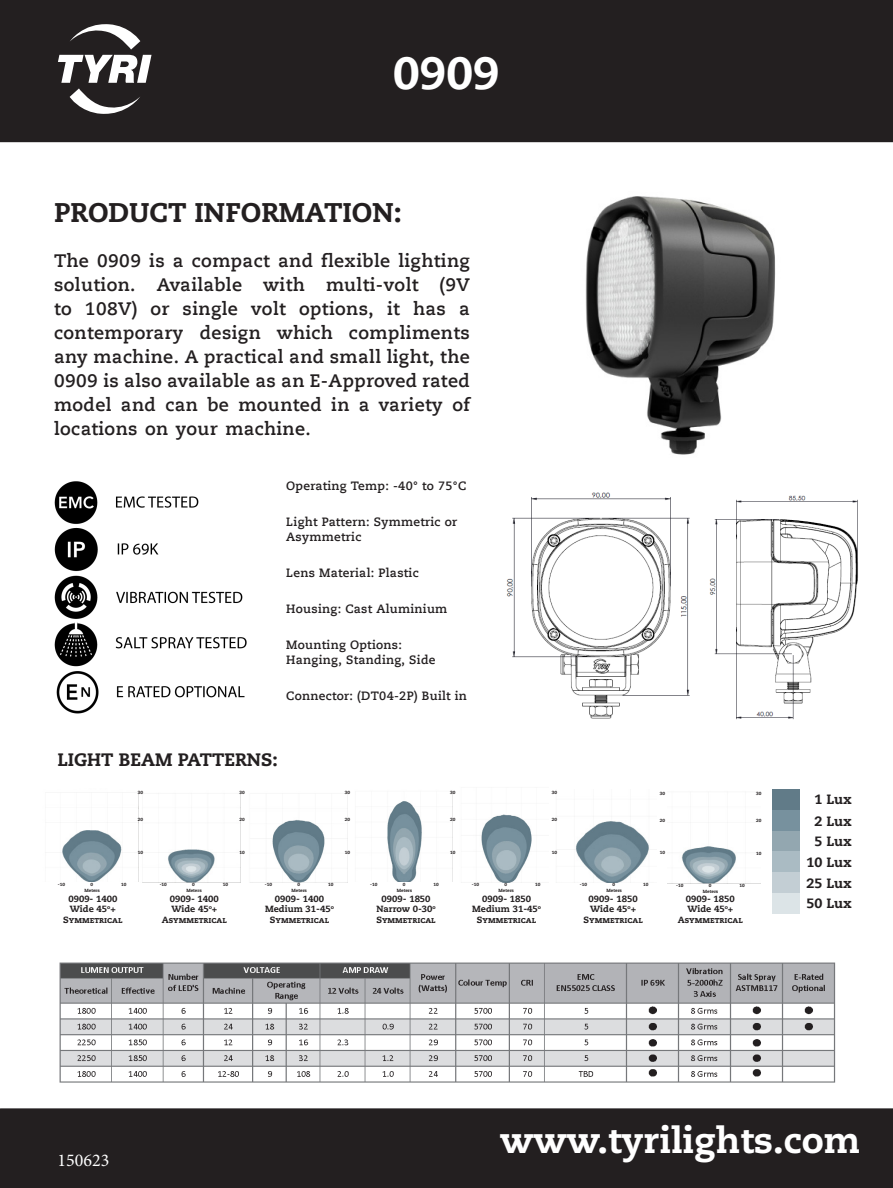
<style>
.page{position:relative;width:893px;height:1188px;background:#fff}
.page>*{position:absolute;margin:0;border:0;box-sizing:border-box;transform-origin:0 0}
.t1{font:800 45px "Caecilia LT Std";color:#fff}
.t2{font:800 36px "Caecilia LT Std";color:#fff}
.t3{font:800 27px "Caecilia LT Std";color:#231f20}
.t4{font:700 18px/24px "Caecilia LT";letter-spacing:.025em;color:#231f20;text-align:justify}
.t5{font:800 18px "Caecilia LT Std";color:#231f20}
.t6{font:18px "Minion Pro";color:#fff}
.t7{font:800 13.5px "Caecilia LT Std";color:#231f20}
.t8{font:700 12px/15px "Caecilia LT";letter-spacing:.025em;color:#231f20}
.t9{font:800 9px "Caecilia LT Std";color:#231f20}
.t10{font:800 4.5px "Caecilia LT Std";color:#231f20}
.s1{font-family:"Caecilia LT Std";font-weight:800;font-size:21px;color:#fff}
</style>
<div class="page">
<img style="left:506px;top:492px;width:184px;height:227px">
<img style="left:556px;top:816px;width:94px;height:67px">
<img style="left:667px;top:822px;width:93px;height:62px">
<img style="left:60px;top:792px;width:181px;height:91px">
<img style="left:585px;top:196px;width:191px;height:259px">
<div style="left:1px;top:1px;width:891px;height:140px;background:#231f20"></div>
<div style="left:0;top:0;width:893px;height:142px;border:2px solid #231f20"></div>
<svg style="left:58px;top:24px;width:94px;height:90px"></svg>
<img style="left:461px;top:814px;width:76px;height:69px">
<img style="left:250px;top:793px;width:98px;height:90px">
<img style="left:387px;top:801px;width:35px;height:81px">
<div style="left:0;top:1108px;width:893px;height:80px;background:#231f20"></div>
<div style="left:772px;top:789px;width:28px;height:21px;background:#617b88"></div>
<div style="left:772px;top:831px;width:28px;height:20px;background:#93a7b0"></div>
<div style="left:772px;top:872px;width:28px;height:21px;background:#c3ced4"></div>
<div style="left:772px;top:810px;width:28px;height:21px;background:#77919e"></div>
<div style="left:772px;top:851px;width:28px;height:21px;background:#aabbc3"></div>
<div style="left:772px;top:893px;width:28px;height:21px;background:#dce4e7"></div>
<img style="left:709px;top:495px;width:149px;height:225px">
<img style="left:59px;top:962px;width:777px;height:121px">
<img style="left:54px;top:481px;width:145px;height:43px">
<img style="left:54px;top:527px;width:105px;height:45px">
<img style="left:54px;top:575px;width:189px;height:44px">
<img style="left:54px;top:622px;width:193px;height:45px">
<img style="left:56px;top:671px;width:189px;height:43px">
<p class="t1" style="left:393px;top:45px;width:108px">0909</p>
<p class="t3" style="left:54px;top:196px;width:349px">PRODUCT INFORMATION:</p>
<p class="t4" style="left:54px;top:249px;width:417px">The 0909 is a compact and flexible lighting solution. Available with multi-volt (9V to 108V) or single volt options, it has a contemporary design which compliments any machine. A practical and small light, the 0909 is also available as an E-Approved rated model and can be mounted in a variety of locations on your machine. <span class="s1">mounted in a</span></p>
<p class="t8" style="left:286px;top:478px;width:181px">Operating Temp: -40° to 75°C</p>
<p class="t8" style="left:286px;top:514px;width:173px">Light Pattern: Symmetric or<br>Asymmetric</p>
<p class="t8" style="left:286px;top:565px;width:134px">Lens Material: Plastic</p>
<p class="t8" style="left:286px;top:601px;width:163px">Housing: Cast Aluminium</p>
<p class="t8" style="left:286px;top:637px;width:117px">Mounting Options:</p>
<p class="t8" style="left:286px;top:652px;width:151px">Hanging, Standing, Side</p>
<p class="t8" style="left:286px;top:688px;width:182px">Connector: (DT04-2P) Built in</p>
<p class="t5" style="left:58px;top:749px;width:222px">LIGHT BEAM PATTERNS:</p>
<p class="t10" style="left:138px;top:790px;width:7px">30</p>
<p class="t10" style="left:138px;top:817px;width:7px">20</p>
<p class="t10" style="left:138px;top:850px;width:7px">10</p>
<p class="t10" style="left:240px;top:790px;width:7px">30</p>
<p class="t10" style="left:240px;top:817px;width:7px">20</p>
<p class="t10" style="left:240px;top:850px;width:7px">10</p>
<p class="t10" style="left:345px;top:790px;width:7px">30</p>
<p class="t10" style="left:345px;top:817px;width:7px">20</p>
<p class="t10" style="left:345px;top:850px;width:7px">10</p>
<p class="t10" style="left:450px;top:790px;width:7px">30</p>
<p class="t10" style="left:450px;top:817px;width:7px">20</p>
<p class="t10" style="left:450px;top:850px;width:7px">10</p>
<p class="t10" style="left:552px;top:790px;width:7px">30</p>
<p class="t10" style="left:552px;top:817px;width:7px">20</p>
<p class="t10" style="left:552px;top:850px;width:7px">10</p>
<p class="t10" style="left:660px;top:790px;width:7px">30</p>
<p class="t10" style="left:660px;top:817px;width:7px">20</p>
<p class="t10" style="left:660px;top:850px;width:7px">10</p>
<p class="t10" style="left:756px;top:791px;width:7px">30</p>
<p class="t10" style="left:756px;top:818px;width:7px">20</p>
<p class="t10" style="left:756px;top:850px;width:7px">10</p>
<p class="t10" style="left:58px;top:882px;width:9px">-10</p>
<p class="t10" style="left:90px;top:882px;width:4px">0</p>
<p class="t10" style="left:121px;top:882px;width:7px">10</p>
<p class="t10" style="left:84px;top:887px;width:17px">Meters</p>
<p class="t10" style="left:160px;top:882px;width:9px">-10</p>
<p class="t10" style="left:192px;top:882px;width:4px">0</p>
<p class="t10" style="left:223px;top:882px;width:7px">10</p>
<p class="t10" style="left:186px;top:887px;width:17px">Meters</p>
<p class="t10" style="left:265px;top:882px;width:9px">-10</p>
<p class="t10" style="left:297px;top:882px;width:4px">0</p>
<p class="t10" style="left:328px;top:882px;width:7px">10</p>
<p class="t10" style="left:291px;top:887px;width:17px">Meters</p>
<p class="t10" style="left:370px;top:882px;width:9px">-10</p>
<p class="t10" style="left:403px;top:882px;width:4px">0</p>
<p class="t10" style="left:433px;top:882px;width:7px">10</p>
<p class="t10" style="left:397px;top:887px;width:17px">Meters</p>
<p class="t10" style="left:472px;top:882px;width:9px">-10</p>
<p class="t10" style="left:504px;top:882px;width:4px">0</p>
<p class="t10" style="left:535px;top:882px;width:7px">10</p>
<p class="t10" style="left:498px;top:887px;width:17px">Meters</p>
<p class="t10" style="left:580px;top:882px;width:9px">-10</p>
<p class="t10" style="left:612px;top:882px;width:4px">0</p>
<p class="t10" style="left:643px;top:882px;width:7px">10</p>
<p class="t10" style="left:606px;top:887px;width:17px">Meters</p>
<p class="t10" style="left:676px;top:883px;width:9px">-10</p>
<p class="t10" style="left:709px;top:883px;width:4px">0</p>
<p class="t10" style="left:739px;top:883px;width:7px">10</p>
<p class="t10" style="left:703px;top:888px;width:17px">Meters</p>
<p class="t9" style="left:68px;top:893px;width:51px">0909- 1400</p>
<p class="t9" style="left:70px;top:904px;width:47px">Wide 45<sup>o</sup>+</p>
<p class="t9" style="left:63px;top:914px;width:61px">Symmetrical</p>
<p class="t9" style="left:170px;top:893px;width:51px">0909- 1400</p>
<p class="t9" style="left:171px;top:904px;width:47px">Wide 45<sup>o</sup>+</p>
<p class="t9" style="left:162px;top:914px;width:67px">Asymmetrical</p>
<p class="t9" style="left:275px;top:893px;width:51px">0909- 1400</p>
<p class="t9" style="left:265px;top:904px;width:70px">Medium 31-45<sup>o</sup></p>
<p class="t9" style="left:270px;top:914px;width:61px">Symmetrical</p>
<p class="t9" style="left:381px;top:893px;width:51px">0909- 1850</p>
<p class="t9" style="left:376px;top:904px;width:61px">Narrow 0-30<sup>o</sup></p>
<p class="t9" style="left:376px;top:914px;width:61px">Symmetrical</p>
<p class="t9" style="left:482px;top:893px;width:51px">0909- 1850</p>
<p class="t9" style="left:472px;top:904px;width:70px">Medium 31-45<sup>o</sup></p>
<p class="t9" style="left:477px;top:914px;width:61px">Symmetrical</p>
<p class="t9" style="left:589px;top:893px;width:51px">0909- 1850</p>
<p class="t9" style="left:590px;top:904px;width:47px">Wide 45<sup>o</sup>+</p>
<p class="t9" style="left:583px;top:914px;width:61px">Symmetrical</p>
<p class="t9" style="left:686px;top:893px;width:51px">0909- 1850</p>
<p class="t9" style="left:687px;top:904px;width:47px">Wide 45<sup>o</sup>+</p>
<p class="t9" style="left:678px;top:914px;width:67px">Asymmetrical</p>
<p class="t7" style="left:814px;top:791px;width:39px">1 Lux</p>
<p class="t7" style="left:814px;top:812px;width:39px">2 Lux</p>
<p class="t7" style="left:814px;top:833px;width:39px">5 Lux</p>
<p class="t7" style="left:806px;top:854px;width:47px">10 Lux</p>
<p class="t7" style="left:806px;top:875px;width:47px">25 Lux</p>
<p class="t7" style="left:806px;top:894px;width:47px">50 Lux</p>
<p class="t6" style="left:58px;top:1148px;width:53px">150623</p>
<p class="t2" style="left:500px;top:1118px;width:362px">www.tyrilights.com</p>
</div>
